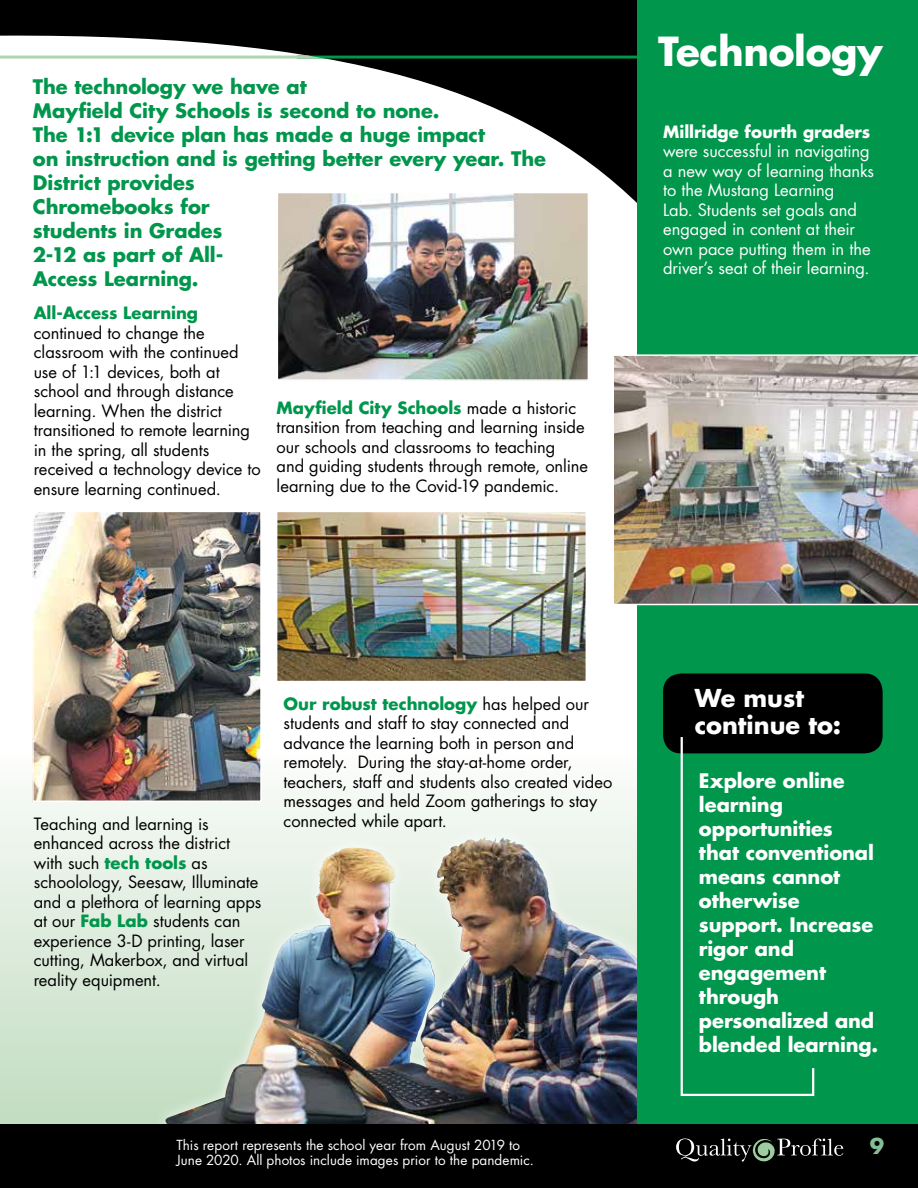
<style>
.page{position:relative;width:918px;height:1188px;background:#fff}
.page>*{position:absolute;margin:0;border:0;box-sizing:border-box;transform-origin:0 0}
.t1{font:700 39px "Futura LT Pro";letter-spacing:-.01em;color:#fff}
.t2{font:700 24px/27px "Futura LT Pro";color:#fff}
.t3{font:700 21px "Futura LT Pro";color:#85bd96}
.t4{font:700 19.5px/24px "Futura LT Pro";letter-spacing:-.005em;color:#00964c}
.t5{font:700 19.5px/24px "Futura LT Pro";letter-spacing:-.005em;color:#fff}
.t6{font:16.5px/19.5px "Futura LT Pro";letter-spacing:-.005em;color:#000}
.t7{font:16.5px/19.5px "Futura LT Pro";letter-spacing:-.005em;color:#fff}
.t8{font:700 16.5px "Futura LT Pro";color:#fff}
.t9{font:700 16.5px "Futura LT Pro";letter-spacing:-.005em;color:#00964c}
.t10{font:13.5px "Futura LT Pro";letter-spacing:.005em;color:#fff}
.s1{font-weight:700;color:#00964c}
</style>
<div class="page">
<div style="left:0;top:748px;width:643px;height:378px;background:linear-gradient(to bottom,#fcfdfc,#c1dcc0)"></div>
<div style="left:154px;top:826px;width:496px;height:311px;background:#fff;opacity:.86"></div>
<img style="left:387px;top:837px;width:108px;height:231px">
<svg style="left:0;top:0;width:638px;height:230px"></svg>
<div style="left:638px;top:0;width:280px;height:1134px;background:#00964c"></div>
<hr style="left:297px;top:56px;width:342px;height:3px;background:#00964c">
<div style="left:663px;top:674px;width:220px;height:79px;background:#000;border-radius:18px"></div>
<svg style="left:679px;top:737px;width:136px;height:359px"></svg>
<svg style="left:0;top:56px;width:325px;height:3px"></svg>
<img style="left:35px;top:514px;width:224px;height:285px">
<div style="left:32px;top:511px;width:230px;height:291px;border:2px solid #fff"></div>
<img style="left:280px;top:195px;width:306px;height:183px">
<div style="left:277px;top:192px;width:312px;height:189px;border:2px solid #fff"></div>
<div style="left:0;top:1124px;width:918px;height:64px;background:#000"></div>
<svg style="left:676px;top:1139px;width:167px;height:23px"></svg>
<img style="left:279px;top:514px;width:305px;height:165px">
<div style="left:276px;top:511px;width:311px;height:171px;border:2px solid #fff"></div>
<img style="left:614px;top:354px;width:304px;height:251px">
<p class="t4" style="left:33px;top:74px;width:515px">The technology we have at<br>Mayfield City Schools is second to none.<br>The 1:1 device plan has made a huge impact<br>on instruction and is getting better every year. The<br>District provides<br>Chromebooks for<br>students in Grades<br>2-12 as part of All-<br>Access Learning.</p>
<p class="t9" style="left:34px;top:300px;width:166px">All-Access Learning</p>
<p class="t6" style="left:34px;top:323px;width:229px">continued to change the classroom with the continued use of 1:1 devices, both at school and through distance learning. When the district transitioned to remote learning in the spring, all students received a technology device to ensure learning continued.</p>
<p class="t6" style="left:277px;top:398px;width:313px"><span class="s1">Mayfield City Schools</span> made a historic transition from teaching and learning inside our schools and classrooms to teaching<br>and guiding students through remote, online learning due to the Covid-19 pandemic.</p>
<h1 class="t1" style="left:658px;top:21px;width:226px">Technology</h1>
<p class="t8" style="left:663px;top:119px;width:209px">Millridge fourth graders</p>
<p class="t7" style="left:663px;top:141px;width:213px">were successful in navigating a new way of learning thanks to the Mustang Learning<br>Lab. Students set goals and engaged in content at their own pace putting them in the driver’s seat of their learning.</p>
<p class="t6" style="left:34px;top:814px;width:229px">Teaching and learning is enhanced across the district with such <span class="s1">tech tools</span> as schoolology, Seesaw, Illuminate and a plethora of learning apps at our <span class="s1">Fab Lab</span> students can experience 3-D printing, laser cutting, Makerbox, and virtual reality equipment.</p>
<p class="t6" style="left:284px;top:694px;width:330px"><span class="s1">Our robust technology</span> has helped our students and staff to stay connected and advance the learning both in person and remotely. During the stay-at-home order, teachers, staff and students also created video messages and held Zoom gatherings to stay connected while apart.</p>
<h2 class="t2" style="left:695px;top:684px;width:148px">We must continue to:</h2>
<p class="t5" style="left:699px;top:768px;width:181px">Explore online learning opportunities<br>that conventional means cannot otherwise support. Increase rigor and engagement through personalized and blended learning.</p>
<p class="t10" style="left:177px;top:1136px;width:345px">This report represents the school year from August 2019 to</p>
<p class="t3" style="left:870px;top:1130px;width:16px">9</p>
<p class="t10" style="left:177px;top:1151px;width:359px">June 2020. All photos include images prior to the pandemic.</p>
</div>
